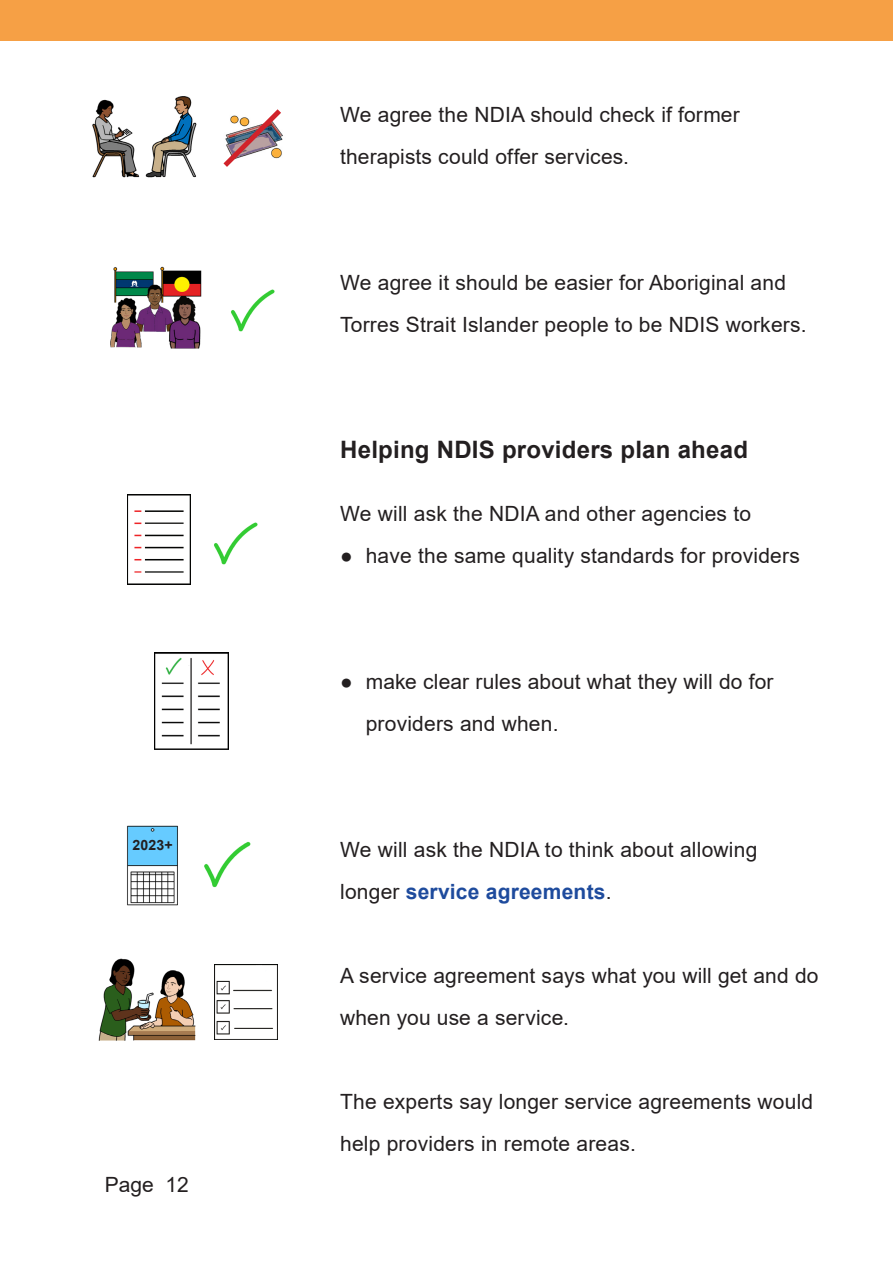
<style>
.page{position:relative;width:893px;height:1263px;background:#fff}
.page>*{position:absolute;margin:0;border:0;box-sizing:border-box;transform-origin:0 0}
.t1{font:700 24px "Arial";letter-spacing:.01em;color:#231f20}
.t2{font:21px/42px "Arial";letter-spacing:.01em;color:#231f20}
.t3{font:700 14.1px "Arial";color:#231f20}
.s1{font-weight:700;color:#1e4b9d}
</style>
<div class="page">
<div style="left:0;top:0;width:893px;height:40px;background:#f6a045"></div>
<img style="left:92px;top:96px;width:105px;height:82px">
<svg style="left:223px;top:109px;width:60px;height:58px"></svg>
<img style="left:110px;top:266px;width:92px;height:83px">
<img style="left:231px;top:289px;width:44px;height:43px">
<img style="left:214px;top:522px;width:44px;height:43px">
<img style="left:127px;top:495px;width:63px;height:90px">
<img style="left:155px;top:652px;width:73px;height:97px">
<img style="left:98px;top:958px;width:98px;height:83px">
<img style="left:214px;top:965px;width:64px;height:74px">
<img style="left:127px;top:825px;width:51px;height:81px">
<img style="left:204px;top:841px;width:47px;height:46px">
<p class="t3" style="left:132px;top:835px;width:42px">2023+</p>
<p class="t2" style="left:105px;top:1164px;width:86px">Page 12</p>
<p class="t2" style="left:340px;top:93px;width:401px">We agree the NDIA should check if former therapists could offer services.</p>
<p class="t2" style="left:340px;top:261px;width:468px">We agree it should be easier for Aboriginal and<br>Torres Strait Islander people to be NDIS workers.</p>
<p class="t1" style="left:340px;top:432px;width:409px">Helping NDIS providers plan ahead</p>
<p class="t2" style="left:340px;top:493px;width:412px">We will ask the NDIA and other agencies to</p>
<p class="t2" style="left:340px;top:535px;width:461px">● have the same quality standards for providers</p>
<p class="t2" style="left:366px;top:661px;width:409px;text-indent:-26px">● make clear rules about what they will do for providers and when.</p>
<p class="t2" style="left:340px;top:829px;width:419px">We will ask the NDIA to think about allowing longer <span class="s1">service agreements</span>.</p>
<p class="t2" style="left:340px;top:955px;width:480px">A service agreement says what you will get and do when you use a service.</p>
<p class="t2" style="left:340px;top:1081px;width:475px">The experts say longer service agreements would help providers in remote areas.</p>
</div>
